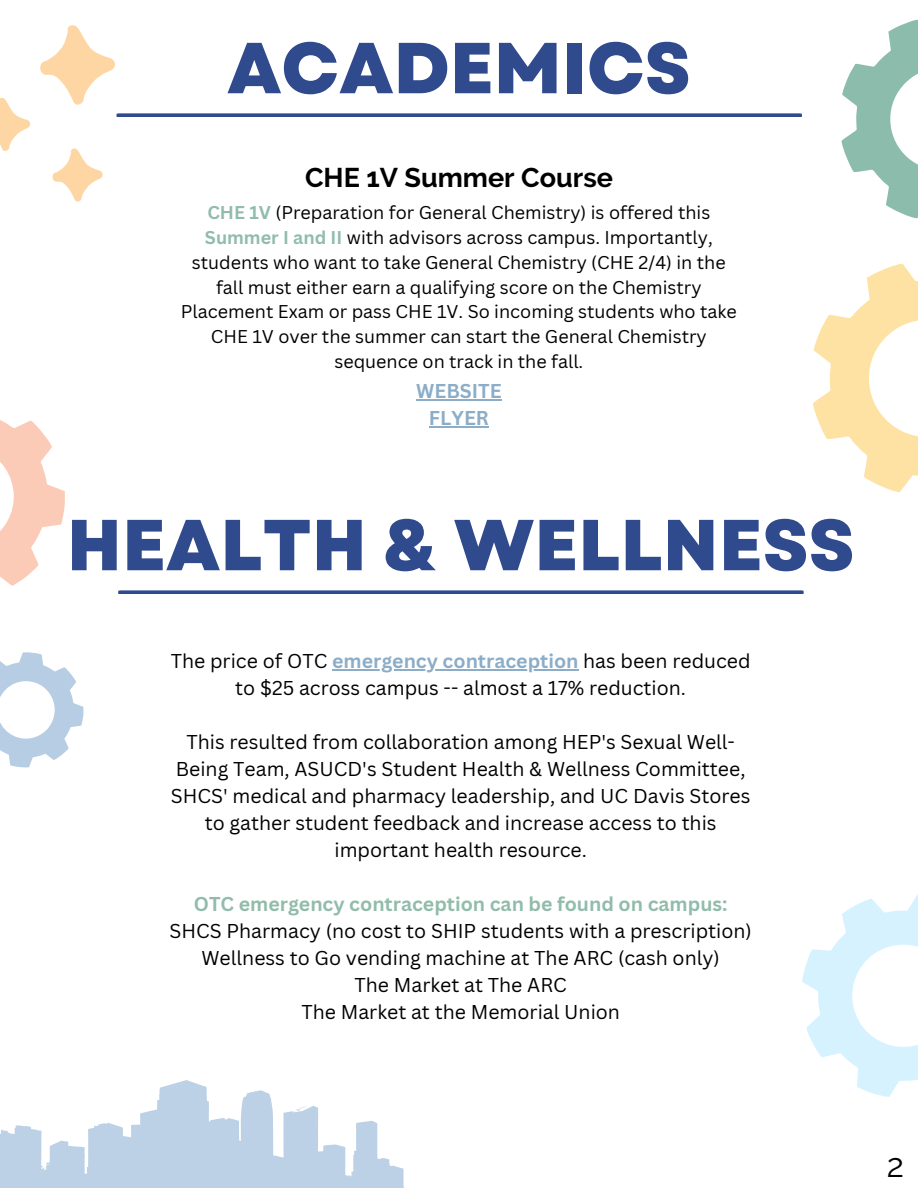
<style>
.page{position:relative;width:918px;height:1188px;background:#fff}
.page>*{position:absolute;margin:0;border:0;box-sizing:border-box;transform-origin:0 0}
.t1{font:800 72px "Garet";color:#304a8e}
.t2{font:33px "Raleway";color:#000}
.t3{font:700 27px "Raleway";color:#000}
.t4{font:19.5px/27px "Canva Sans";color:#000;text-align:center}
.t5{font:700 19.5px "Canva Sans";color:#91bcab}
.t6{font:700 19.5px "Canva Sans";color:#8cadc8}
.t7{font:18px/24.8px "Canva Sans";color:#000;text-align:center}
.s1{font-weight:700;color:#91bcab}
.s2{font-weight:700;color:#8cadc8}
</style>
<div class="page">
<svg style="left:0;top:1080px;width:405px;height:108px;fill:#bcd1e5"></svg>
<svg style="left:813px;top:263px;width:105px;height:230px"></svg>
<svg style="left:841px;top:19px;width:77px;height:200px"></svg>
<svg style="left:0;top:420px;width:84px;height:348px"></svg>
<svg style="left:40px;top:25px;width:75px;height:80px"></svg>
<svg style="left:52px;top:148px;width:51px;height:54px"></svg>
<svg style="left:0;top:97px;width:30px;height:54px"></svg>
<hr style="left:118px;top:114px;width:682px;height:3px;background:#304a8e">
<svg style="left:802px;top:895px;width:116px;height:202px"></svg>
<hr style="left:416px;top:399px;width:86px;height:1px;background:#8cadc8">
<hr style="left:429px;top:426px;width:60px;height:1px;background:#8cadc8">
<hr style="left:120px;top:591px;width:682px;height:3px;background:#304a8e">
<hr style="left:332px;top:669px;width:247px;height:2px;background:#8cadc8">
<p class="t1" style="left:227px;top:16px;width:465px">ACADEMICS</p>
<p class="t3" style="left:305px;top:161px;width:309px">CHE 1V Summer Course</p>
<p class="t7" style="left:181px;top:200px;width:558px"><span class="s1">CHE 1V</span> (Preparation for General Chemistry) is offered this <span class="s1">Summer I and II</span> with advisors across campus. Importantly, students who want to take General Chemistry (CHE 2/4) in the fall must either earn a qualifying score on the Chemistry Placement Exam or pass CHE 1V. So incoming students who take CHE 1V over the summer can start the General Chemistry sequence on track in the fall.</p>
<p class="t6" style="left:416px;top:377px;width:87px">WEBSITE</p>
<p class="t6" style="left:429px;top:404px;width:61px">FLYER</p>
<p class="t1" style="left:67px;top:493px;width:789px">HEALTH &amp; WELLNESS</p>
<p class="t4" style="left:171px;top:647px;width:581px">The price of OTC <span class="s2">emergency contraception</span> has been reduced to $25 across campus -- almost a 17% reduction.</p>
<p class="t4" style="left:171px;top:728px;width:581px">This resulted from collaboration among HEP's Sexual Well-Being Team, ASUCD's Student Health &amp; Wellness Committee, SHCS' medical and pharmacy leadership, and UC Davis Stores to gather student feedback and increase access to this important health resource.</p>
<p class="t5" style="left:194px;top:890px;width:535px">OTC emergency contraception can be found on campus:</p>
<p class="t4" style="left:170px;top:917px;width:584px">SHCS Pharmacy (no cost to SHIP students with a prescription)</p>
<p class="t4" style="left:201px;top:944px;width:520px">Wellness to Go vending machine at The ARC (cash only)</p>
<p class="t4" style="left:354px;top:971px;width:214px">The Market at The ARC</p>
<p class="t4" style="left:301px;top:998px;width:320px">The Market at the Memorial Union</p>
<p class="t2" style="left:887px;top:1146px;width:19px">2</p>
</div>
